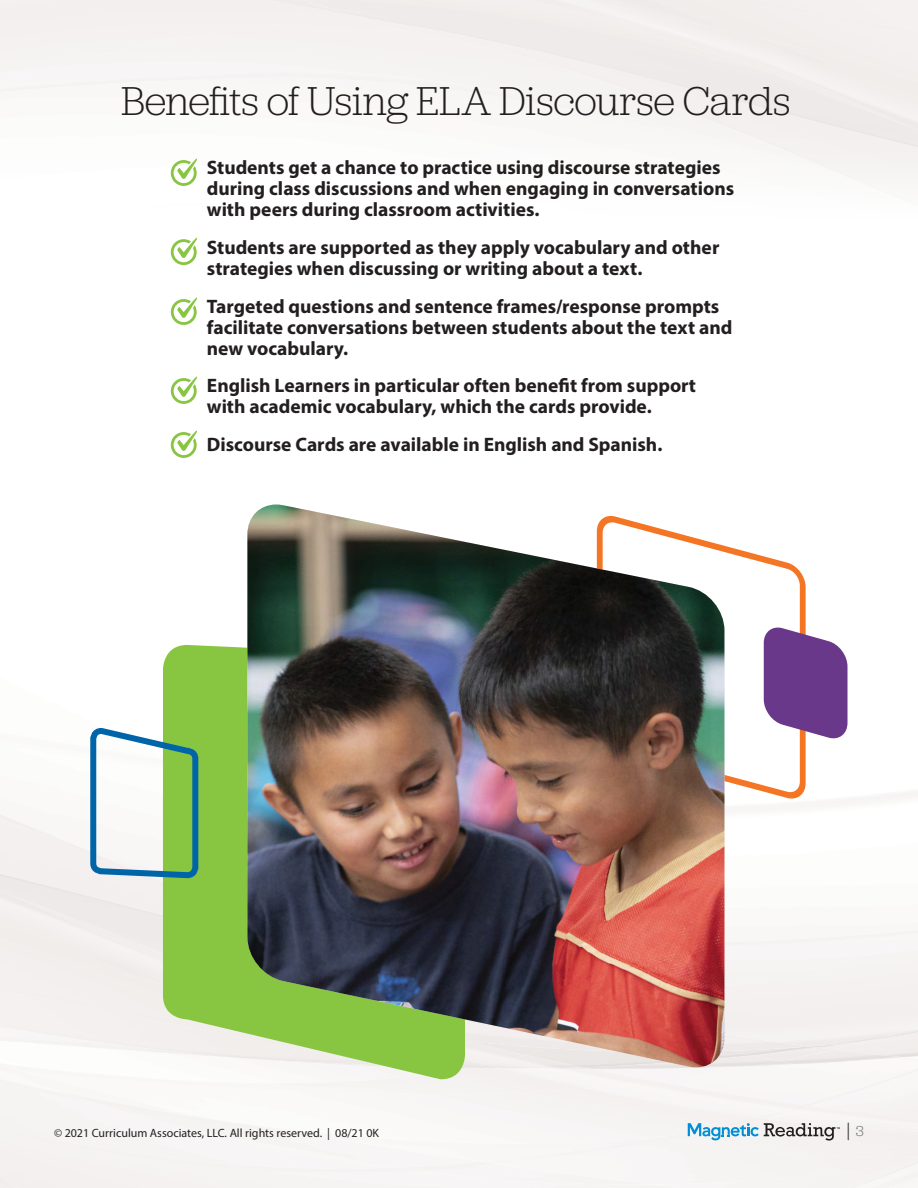
<style>
.page{position:relative;width:918px;height:1188px;background:#fff}
.page>*{position:absolute;margin:0;border:0;box-sizing:border-box;transform-origin:0 0}
.t1{font:300 42px "Jubilat";letter-spacing:-.01em;color:#231f20}
.t2{font:700 19.5px/21px "Myriad Pro";color:#231f20}
.t3{font:300 15px "Jubilat";color:#6d6e71}
.t4{font:12px "Myriad Pro";color:#231f20}
</style>
<div class="page">
<div style="left:0;top:1161px;width:114px;height:27px;background:#f3f0ef"></div>
<img style="left:0;top:1181px;width:57px;height:7px">
<img style="left:752px;top:1047px;width:67px;height:9px">
<div style="left:724px;top:1016px;width:85px;height:35px;background:#f2efee"></div>
<div style="left:811px;top:1086px;width:107px;height:20px;background:#f7f5f5"></div>
<img style="left:752px;top:1061px;width:45px;height:5px">
<img style="left:724px;top:1048px;width:28px;height:19px">
<img style="left:724px;top:1020px;width:7px;height:32px">
<div style="left:0;top:1068px;width:131px;height:67px;background:#f6f4f3"></div>
<img style="left:21px;top:1068px;width:110px;height:15px">
<div style="left:344px;top:1135px;width:137px;height:27px;background:#f8f7f6"></div>
<div style="left:481px;top:1137px;width:437px;height:48px;background:#f7f5f5"></div>
<div style="left:649px;top:1161px;width:269px;height:27px;background:#f6f4f3"></div>
<img style="left:399px;top:1079px;width:62px;height:15px">
<div style="left:461px;top:1093px;width:205px;height:44px;background:#f7f5f5"></div>
<img style="left:666px;top:1125px;width:22px;height:2px">
<div style="left:661px;top:1127px;width:257px;height:31px;background:#f6f4f3"></div>
<div style="left:586px;top:1081px;width:216px;height:24px;background:#f7f5f5"></div>
<div style="left:768px;top:1106px;width:150px;height:13px;background:#f6f4f3"></div>
<div style="left:426px;top:1071px;width:160px;height:22px;background:#f5f3f2"></div>
<div style="left:524px;top:1089px;width:230px;height:36px;background:#f5f3f2"></div>
<img style="left:723px;top:1118px;width:45px;height:5px">
<div style="left:734px;top:1119px;width:184px;height:31px;background:#f4f1f0"></div>
<div style="left:0;top:886px;width:163px;height:136px;background:#f2efee"></div>
<img style="left:254px;top:0;width:86px;height:2px">
<svg style="left:908px;top:134px;width:10px;height:3px"></svg>
<div style="left:478px;top:0;width:106px;height:126px;background:#f5f3f2"></div>
<div style="left:540px;top:0;width:44px;height:84px;background:#f1eeec"></div>
<div style="left:584px;top:0;width:334px;height:134px;background:#f1efed"></div>
<svg style="left:688px;top:1123px;width:152px;height:17px"></svg>
<svg style="left:848px;top:1123px;width:1px;height:17px"></svg>
<svg style="left:163px;top:645px;width:302px;height:434px;background:#9dce63"></svg>
<svg style="left:87px;top:725px;width:114px;height:152px"></svg>
<svg style="left:724px;top:545px;width:85px;height:262px"></svg>
<svg style="left:764px;top:623px;width:83px;height:120px"></svg>
<img style="left:247px;top:505px;width:477px;height:566px">
<svg style="left:171px;top:158px;width:26px;height:28px"></svg>
<svg style="left:171px;top:237px;width:26px;height:28px"></svg>
<svg style="left:171px;top:297px;width:26px;height:28px"></svg>
<svg style="left:171px;top:376px;width:26px;height:28px"></svg>
<svg style="left:171px;top:430px;width:26px;height:28px"></svg>
<h1 class="t1" style="left:121px;top:75px;width:671px">Benefits of Using ELA Discourse Cards</h1>
<p class="t2" style="left:207px;top:157px;width:529px">Students get a chance to practice using discourse strategies during class discussions and when engaging in conversations with peers during classroom activities.</p>
<p class="t2" style="left:207px;top:236px;width:514px">Students are supported as they apply vocabulary and other strategies when discussing or writing about a text.</p>
<p class="t2" style="left:207px;top:295px;width:527px">Targeted questions and sentence frames/response prompts facilitate conversations between students about the text and new vocabulary.</p>
<p class="t2" style="left:207px;top:375px;width:491px">English Learners in particular often benefit from support with academic vocabulary, which the cards provide.</p>
<p class="t2" style="left:207px;top:433px;width:457px">Discourse Cards are available in English and Spanish.</p>
<p class="t4" style="left:54px;top:1126px;width:327px">© 2021 Curriculum Associates, LLC. All rights reserved. | 08/21 0K</p>
<p class="t3" style="left:856px;top:1122px;width:10px">3</p>
</div>
